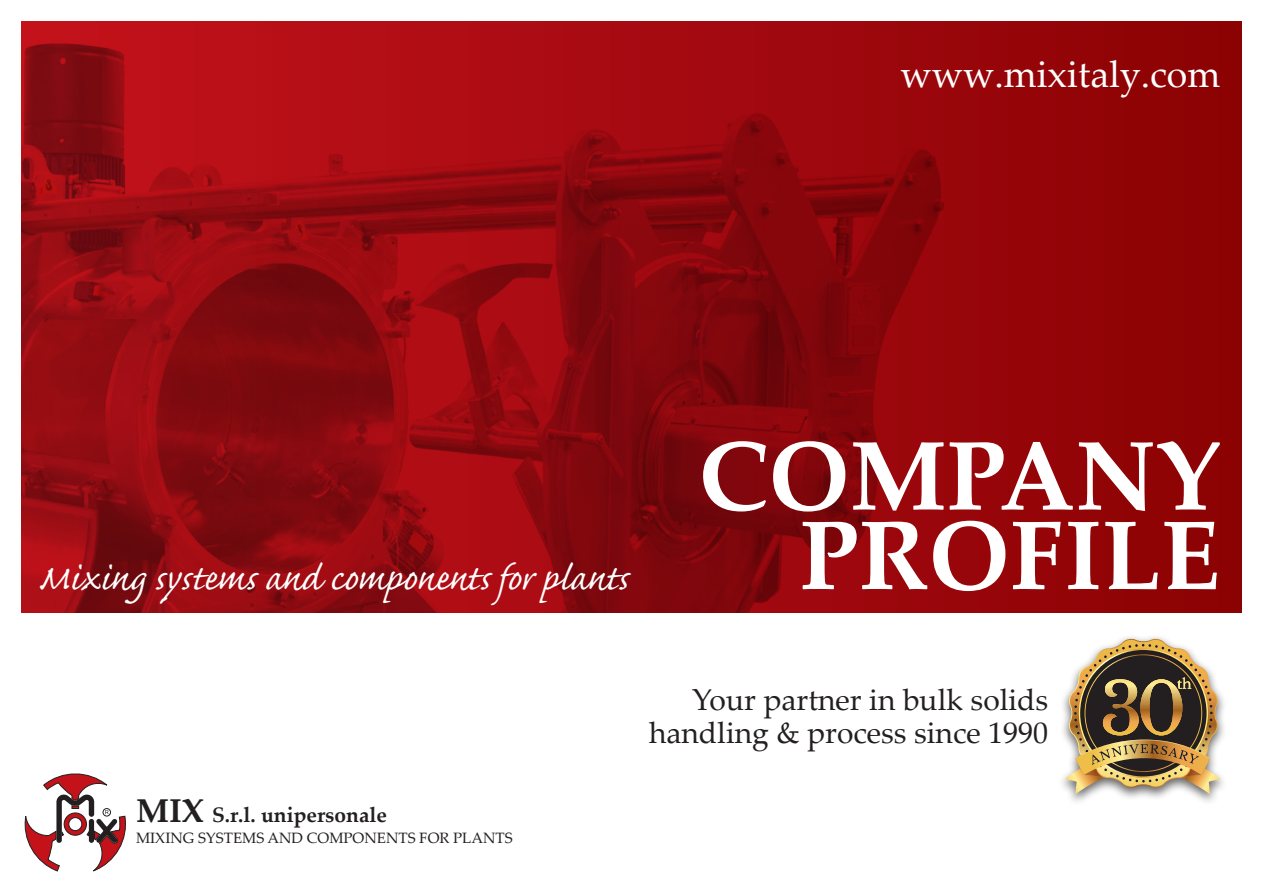
<style>
.page{position:relative;width:1263px;height:893px;background:#fff}
.page>*{position:absolute;margin:0;border:0;box-sizing:border-box;transform-origin:0 0}
.t1{font:700 97.5px "Palatino Linotype";color:#fff}
.t2{font:45px "Caflisch Script Web Pro";color:#fff}
.t3{font:37.5px "Palatino Linotype";color:#fff}
.t4{font:30px "Palatino Linotype";color:#231f20}
.t5{font:700 21px "Palatino Linotype";color:#231f20}
.t6{font:15px "Palatino Linotype";color:#231f20}
.s1{font-size:33px}
</style>
<div class="page">
<div style="left:21px;top:21px;width:1221px;height:591px;background:linear-gradient(to right,#c4131c,#8b0204)"></div>
<svg style="left:24px;top:773px;width:102px;height:98px"></svg>
<img style="left:21px;top:43px;width:923px;height:569px">
<div style="left:1057px;top:634px;width:171px;height:172px;background:#231f20;opacity:.7"></div>
<svg style="left:1065px;top:638px;width:155px;height:156px"></svg>
<p class="t3" style="left:900px;top:48px;width:321px">www.mixitaly.com</p>
<p class="t2" style="left:38px;top:554px;width:591px">Mixing systems and components for plants</p>
<p class="t1" style="left:699px;top:407px;width:523px">COMPANY</p>
<p class="t1" style="left:800px;top:487px;width:422px">PROFILE</p>
<p class="t5" style="left:136px;top:800px;width:252px"><span class="s1">MIX</span> S.r.l. unipersonale</p>
<p class="t6" style="left:136px;top:827px;width:378px">MIXING SYSTEMS AND COMPONENTS FOR PLANTS</p>
<p class="t4" style="left:692px;top:679px;width:358px">Your partner in bulk solids</p>
<p class="t4" style="left:649px;top:712px;width:401px">handling &amp; process since 1990</p>
</div>
